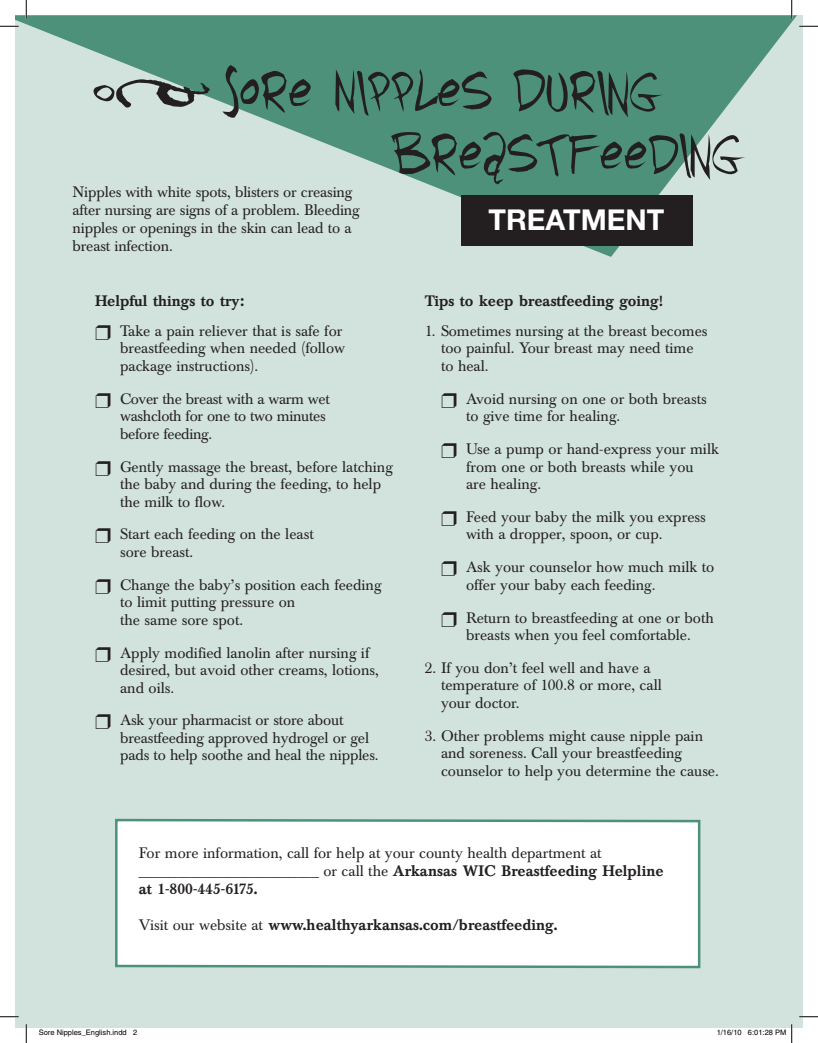
<style>
.page{position:relative;width:818px;height:1043px;background:#fff}
.page>*{position:absolute;margin:0;border:0;box-sizing:border-box;transform-origin:0 0}
.t1{font:125px "Randisious";color:#231f20;scale:.7 1}
.t2{font:70px/62.5px "Randisious";letter-spacing:-.01em;color:#231f20}
.t3{font:700 28.75px "Helvetica Neue";color:#fff}
.t4{font:15px/17.5px "Baskerville BE";color:#231f20}
.t5{font:500 15px "Baskerville BE";color:#231f20}
.t6{font:15px/17.5px "Baskerville BE";letter-spacing:-.02em;color:#231f20}
.t7{font:7.5px "Helvetica";color:#000}
.s1{font-weight:500}
.s2{font-weight:400}
</style>
<div class="page">
<div style="left:15px;top:15px;width:787px;height:1013px;background:#d2e2dc"></div>
<svg style="left:15px;top:15px;width:782px;height:242px;fill:#4d917a"></svg>
<div style="left:461px;top:195px;width:231px;height:50px;background:#231f20"></div>
<div style="left:115px;top:818px;width:586px;height:151px;background:#fff"></div>
<svg style="left:0;top:25px;width:19px;height:2px"></svg>
<svg style="left:799px;top:25px;width:19px;height:2px"></svg>
<svg style="left:0;top:1016px;width:19px;height:1px"></svg>
<svg style="left:799px;top:1015px;width:19px;height:2px"></svg>
<svg style="left:25px;top:0;width:2px;height:19px"></svg>
<svg style="left:25px;top:1024px;width:2px;height:18px"></svg>
<svg style="left:790px;top:0;width:2px;height:19px"></svg>
<svg style="left:791px;top:1024px;width:1px;height:18px"></svg>
<h2 class="t2" style="left:391px;top:61px;width:356px;text-indent:-168px">Sore Nipples During<br>Breastfeeding</h2>
<h1 class="t1" style="left:93px;top:108px;width:46px;rotate:-90deg">å</h1>
<p class="t4" style="left:73px;top:183px;width:289px;line-height:18px">Nipples with white spots, blisters or creasing after nursing are signs of a problem. Bleeding nipples or openings in the skin can lead to a breast infection.</p>
<h3 class="t3" style="left:488px;top:202px;width:177px">TREATMENT</h3>
<p class="t4" style="left:95px;top:286px;width:249px;line-height:30px"><span class="s1">Helpful things to try:<br></span>❒ Take a pain reliever that is safe for</p>
<p class="t4" style="left:120px;top:340px;width:226px">breastfeeding when needed (follow package instructions).</p>
<p class="t6" style="left:120px;top:390px;width:211px;text-indent:-25px">❒ Cover the breast with a warm wet washcloth for one to two minutes before feeding.</p>
<p class="t4" style="left:120px;top:458px;width:274px;text-indent:-25px">❒ Gently massage the breast, before latching the baby and during the feeding, to help the milk to flow.</p>
<p class="t4" style="left:120px;top:526px;width:195px;text-indent:-25px">❒ Start each feeding on the least sore breast.</p>
<p class="t4" style="left:120px;top:576px;width:263px;text-indent:-25px">❒ Change the baby’s position each feeding to limit putting pressure on<br>the same sore spot.</p>
<p class="t4" style="left:120px;top:644px;width:260px;text-indent:-25px">❒ Apply modified lanolin after nursing if desired, but avoid other creams, lotions, and oils.</p>
<p class="t4" style="left:120px;top:712px;width:260px;text-indent:-25px">❒ Ask your pharmacist or store about breastfeeding approved hydrogel or gel pads to help soothe and heal the nipples.</p>
<p class="t5" style="left:424px;top:292px;width:240px">Tips to keep breastfeeding going!</p>
<p class="t4" style="left:441px;top:322px;width:268px;text-indent:-16px">1. Sometimes nursing at the breast becomes too painful. Your breast may need time to heal.</p>
<p class="t4" style="left:466px;top:390px;width:242px;text-indent:-25px">❒ Avoid nursing on one or both breasts to give time for healing.</p>
<p class="t4" style="left:466px;top:440px;width:254px;text-indent:-25px">❒ Use a pump or hand-express your milk from one or both breasts while you<br>are healing.</p>
<p class="t4" style="left:466px;top:508px;width:241px;text-indent:-25px">❒ Feed your baby the milk you express with a dropper, spoon, or cup.</p>
<p class="t4" style="left:466px;top:559px;width:250px;text-indent:-25px">❒ Ask your counselor how much milk to offer your baby each feeding.</p>
<p class="t4" style="left:441px;top:609px;width:274px;text-align:center">❒ Return to breastfeeding at one or both breasts when you feel comfortable.</p>
<p class="t4" style="left:441px;top:659px;width:222px;text-indent:-16px">2. If you don’t feel well and have a temperature of 100.8 or more, call your doctor.</p>
<p class="t4" style="left:441px;top:727px;width:279px;text-indent:-16px">3. Other problems might cause nipple pain and soreness. Call your breastfeeding counselor to help you determine the cause.</p>
<p class="t4" style="left:139px;top:844px;width:526px;line-height:18px">For more information, call for help at your county health department at ________________________ or call the <span class="s1">Arkansas WIC Breastfeeding Helpline at 1-800-445-6175.</span></p>
<p class="t5" style="left:139px;top:915px;width:420px"><span class="s2">Visit our website at</span> www.healthyarkansas.com/breastfeeding.</p>
<p class="t7" style="left:39px;top:1028px;width:100px">Sore Nipples_English.indd 2</p>
<p class="t7" style="left:716px;top:1028px;width:71px">1/16/10 6:01:28 PM</p>
</div>
